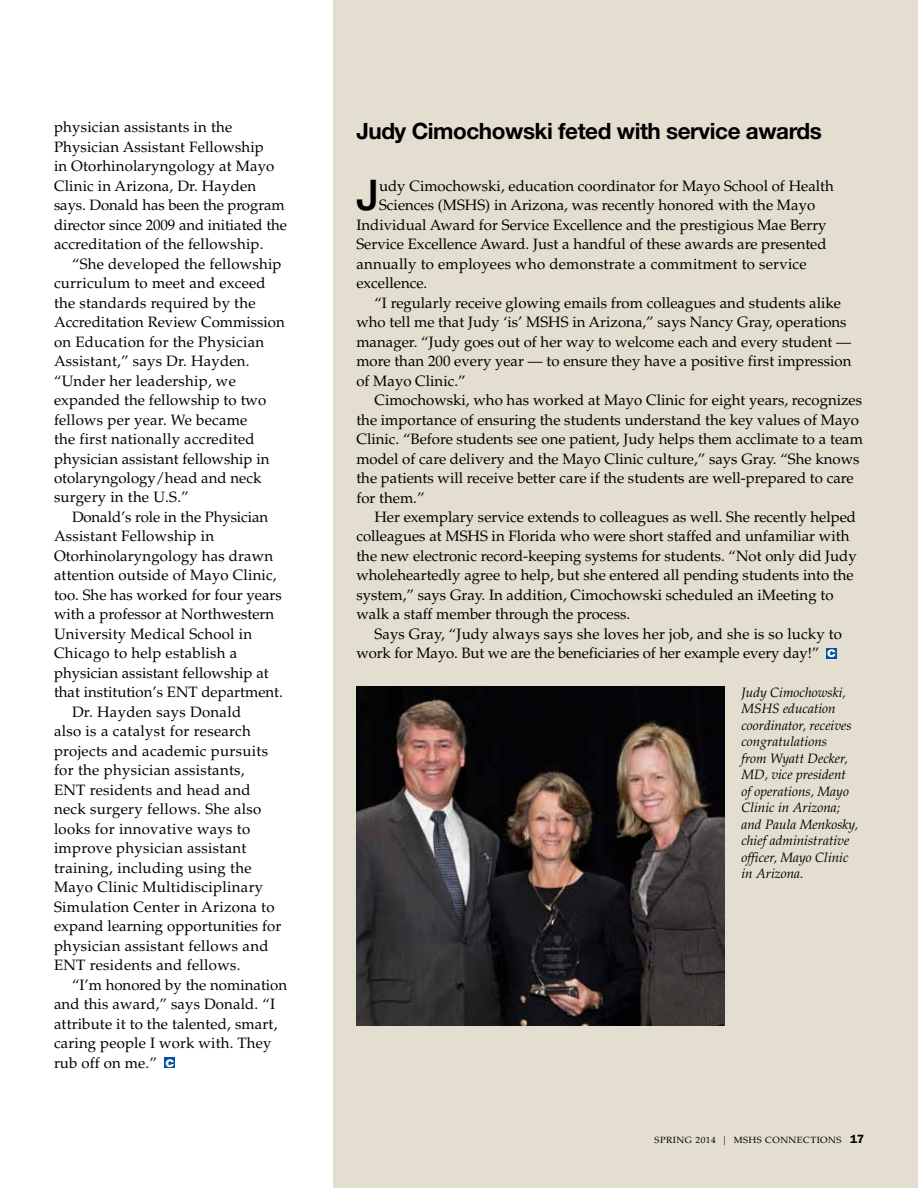
<style>
.page{position:relative;width:918px;height:1188px;background:#fff}
.page>*{position:absolute;margin:0;border:0;box-sizing:border-box;transform-origin:0 0}
.t1{font:500 42.3px "Helvetica Neue LT Std";color:#000}
.t2{font:700 22.5px "Helvetica Neue LT Std";letter-spacing:-.02em;color:#000}
.t3{font:15px/19.5px "Palatino LT Std";color:#000}
.t4{font:15px "Palatino LT Std";letter-spacing:.02em;color:#000}
.t5{font:italic 13.5px/16.5px "Palatino LT Std";color:#000}
.t6{font:9px "Palatino LT Std";letter-spacing:.05em;color:#000;scale:1.05 1}
.s1{font-family:"Helvetica Neue LT Std";font-weight:900;font-size:10.5px;color:#fff}
.s2{font-family:"ITC Franklin Gothic Std";font-weight:600;font-size:12px}
</style>
<div class="page">
<div style="left:333px;top:0;width:585px;height:1188px;background:#e3ded0"></div>
<div style="left:165px;top:1058px;width:10px;height:10px;background:#0052a0"></div>
<div style="left:826px;top:648px;width:11px;height:10px;background:#0052a0"></div>
<img style="left:356px;top:687px;width:368px;height:338px">
<p class="t3" style="left:54px;top:117px;width:235px">physician assistants in the<br>Physician Assistant Fellowship<br>in Otorhinolaryngology at Mayo<br>Clinic in Arizona, Dr. Hayden says. Donald has been the program director since 2009 and initiated the accreditation of the fellowship.</p>
<p class="t3" style="left:54px;top:254px;width:232px;text-indent:18px">“She developed the fellowship curriculum to meet and exceed the standards required by the<br>Accreditation Review Commission on Education for the Physician<br>Assistant,” says Dr. Hayden. “Under her leadership, we expanded the fellowship to two fellows per year. We became<br>the first nationally accredited physician assistant fellowship in otolaryngology/head and neck surgery in the U.S.”</p>
<p class="t3" style="left:72px;top:507px;width:198px">Donald’s role in the Physician</p>
<p class="t3" style="left:54px;top:527px;width:162px">Assistant Fellowship in</p>
<p class="t3" style="left:54px;top:546px;width:221px">Otorhinolaryngology has drawn</p>
<p class="t3" style="left:54px;top:566px;width:224px">attention outside of Mayo Clinic,</p>
<p class="t3" style="left:54px;top:585px;width:229px">too. She has worked for four years</p>
<p class="t3" style="left:54px;top:605px;width:222px">with a professor at Northwestern</p>
<p class="t3" style="left:54px;top:624px;width:200px">University Medical School in</p>
<p class="t3" style="left:54px;top:644px;width:185px">Chicago to help establish a</p>
<p class="t3" style="left:54px;top:663px;width:216px">physician assistant fellowship at</p>
<p class="t3" style="left:54px;top:683px;width:230px">that institution’s ENT department.</p>
<p class="t4" style="left:72px;top:703px;width:171px">Dr. Hayden says Donald</p>
<p class="t4" style="left:54px;top:723px;width:198px">also is a catalyst for research</p>
<p class="t4" style="left:54px;top:742px;width:216px">projects and academic pursuits</p>
<p class="t4" style="left:54px;top:762px;width:192px">for the physician assistants,</p>
<p class="t4" style="left:54px;top:781px;width:198px">ENT residents and head and</p>
<p class="t4" style="left:54px;top:801px;width:209px">neck surgery fellows. She also</p>
<p class="t4" style="left:54px;top:820px;width:198px">looks for innovative ways to</p>
<p class="t4" style="left:54px;top:840px;width:194px">improve physician assistant</p>
<p class="t4" style="left:54px;top:859px;width:199px">training, including using the</p>
<p class="t4" style="left:54px;top:879px;width:211px">Mayo Clinic Multidisciplinary</p>
<p class="t4" style="left:54px;top:898px;width:222px">Simulation Center in Arizona to</p>
<p class="t3" style="left:54px;top:917px;width:229px">expand learning opportunities for</p>
<p class="t4" style="left:54px;top:937px;width:216px">physician assistant fellows and</p>
<p class="t4" style="left:54px;top:957px;width:188px">ENT residents and fellows.</p>
<p class="t3" style="left:72px;top:975px;width:217px">“I’m honored by the nomination</p>
<p class="t3" style="left:54px;top:995px;width:223px">and this award,” says Donald. “I</p>
<p class="t3" style="left:54px;top:1014px;width:225px">attribute it to the talented, smart,</p>
<p class="t3" style="left:54px;top:1034px;width:219px">caring people I work with. They</p>
<p class="t3" style="left:54px;top:1053px;width:122px">rub off on me.” <span class="s1">C</span></p>
<h2 class="t2" style="left:356px;top:117px;width:467px">Judy Cimochowski feted with service awards</h2>
<h1 class="t1" style="left:356px;top:170px;width:24px">J</h1>
<p class="t3" style="left:379px;top:176px;width:456px">udy Cimochowski, education coordinator for Mayo School of Health</p>
<p class="t3" style="left:379px;top:195px;width:438px">Sciences (MSHS) in Arizona, was recently honored with the Mayo</p>
<p class="t3" style="left:356px;top:215px;width:472px">Individual Award for Service Excellence and the prestigious Mae Berry</p>
<p class="t3" style="left:356px;top:234px;width:472px">Service Excellence Award. Just a handful of these awards are presented</p>
<p class="t3" style="left:356px;top:254px;width:452px">annually to employees who demonstrate a commitment to service</p>
<p class="t3" style="left:356px;top:273px;width:73px">excellence.</p>
<p class="t3" style="left:374px;top:293px;width:468px">“I regularly receive glowing emails from colleagues and students alike</p>
<p class="t3" style="left:356px;top:312px;width:492px">who tell me that Judy ‘is’ MSHS in Arizona,” says Nancy Gray, operations</p>
<p class="t3" style="left:356px;top:332px;width:496px">manager. “Judy goes out of her way to welcome each and every student —</p>
<p class="t3" style="left:356px;top:351px;width:497px">more than 200 every year — to ensure they have a positive first impression</p>
<p class="t3" style="left:356px;top:371px;width:111px">of Mayo Clinic.”</p>
<p class="t3" style="left:374px;top:390px;width:489px">Cimochowski, who has worked at Mayo Clinic for eight years, recognizes</p>
<p class="t3" style="left:356px;top:410px;width:504px">the importance of ensuring the students understand the key values of Mayo</p>
<p class="t3" style="left:356px;top:429px;width:508px">Clinic. “Before students see one patient, Judy helps them acclimate to a team</p>
<p class="t3" style="left:356px;top:449px;width:505px">model of care delivery and the Mayo Clinic culture,” says Gray. “She knows</p>
<p class="t3" style="left:356px;top:468px;width:499px">the patients will receive better care if the students are well-prepared to care</p>
<p class="t3" style="left:356px;top:488px;width:70px">for them.”</p>
<p class="t3" style="left:374px;top:507px;width:483px">Her exemplary service extends to colleagues as well. She recently helped</p>
<p class="t3" style="left:356px;top:527px;width:495px">colleagues at MSHS in Florida who were short staffed and unfamiliar with</p>
<p class="t3" style="left:356px;top:546px;width:502px">the new electronic record-keeping systems for students. “Not only did Judy</p>
<p class="t3" style="left:356px;top:566px;width:499px">wholeheartedly agree to help, but she entered all pending students into the</p>
<p class="t3" style="left:356px;top:585px;width:479px">system,” says Gray. In addition, Cimochowski scheduled an iMeeting to</p>
<p class="t3" style="left:356px;top:605px;width:275px">walk a staff member through the process.</p>
<p class="t3" style="left:374px;top:624px;width:469px">Says Gray, “Judy always says she loves her job, and she is so lucky to</p>
<p class="t3" style="left:356px;top:644px;width:481px">work for Mayo. But we are the beneficiaries of her example every day!” <span class="s1">C</span></p>
<p class="t5" style="left:741px;top:684px;width:118px">Judy Cimochowski,<br>MSHS education coordinator, receives congratulations<br>from Wyatt Decker,<br>MD, vice president of operations, Mayo<br>Clinic in Arizona; and Paula Menkosky, chief administrative officer, Mayo Clinic in Arizona.</p>
<p class="t6" style="left:655px;top:1135px;width:201px">Spring 2014 | MSHS CONNECTIONS <span class="s2">17</span></p>
</div>
